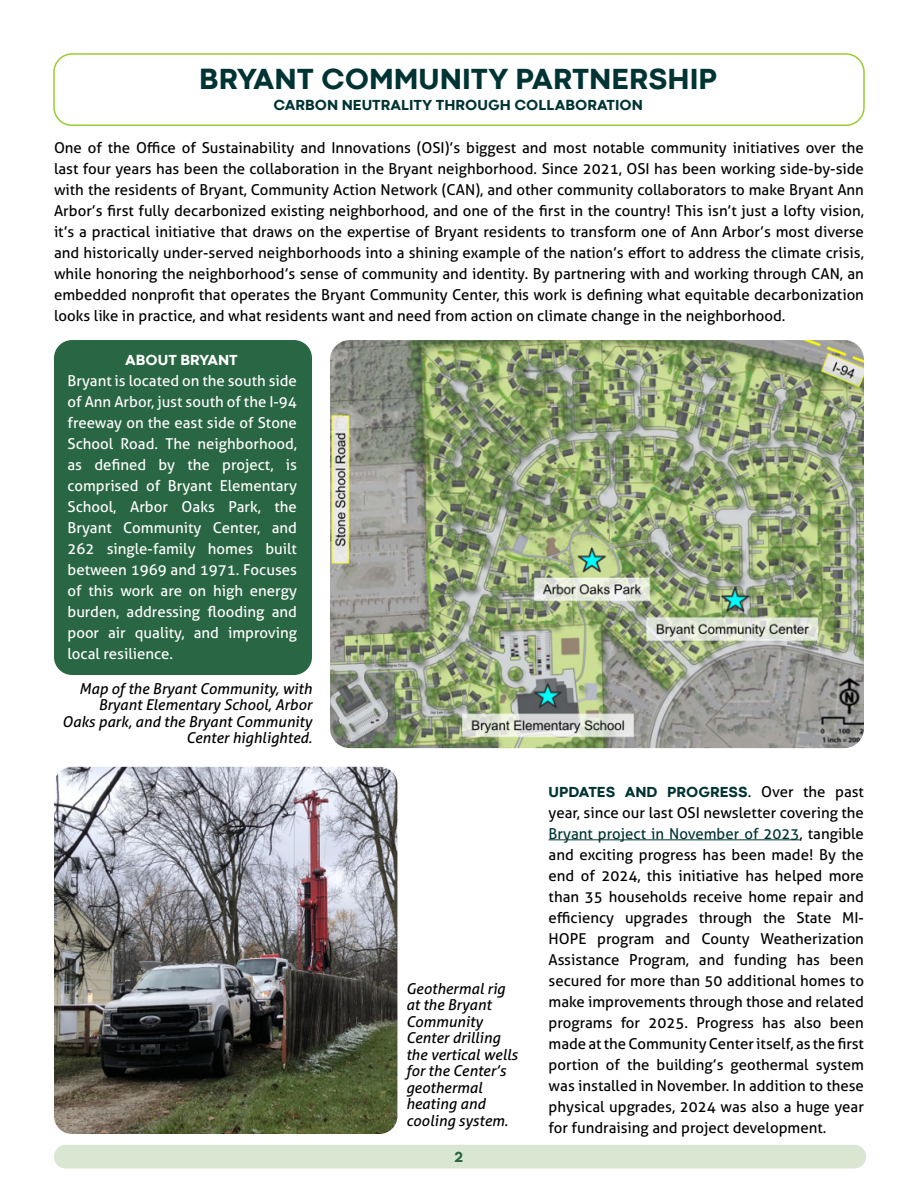
<style>
.page{position:relative;width:918px;height:1188px;background:#fff}
.page>*{position:absolute;margin:0;border:0;box-sizing:border-box;transform-origin:0 0}
.t1{font:800 30px "Codec Cold";color:#033}
.t2{font:15px/21px "Aller";color:#000;text-align:justify}
.t3{font:15px/21px "Aller";color:#fff;text-align:justify}
.t4{font:italic 15px/16.5px "Aller";color:#000;text-align:right}
.t5{font:800 15px "Codec Cold";color:#033}
.t6{font:800 15px "Codec Cold";color:#fff}
.t7{font:800 15px "Codec Cold";color:#296643}
.s1{font-family:"Aller";font-weight:400;color:#000}
.s2{color:#033}
</style>
<div class="page">
<div style="left:54px;top:1145px;width:812px;height:24px;background:#d9e6d2;border-radius:12px"></div>
<div style="left:53px;top:53px;width:812px;height:73px;border:2px solid #9c3;border-radius:18px"></div>
<div style="left:54px;top:340px;width:258px;height:335px;background:#296643;border-radius:18px"></div>
<hr style="left:549px;top:839px;width:251px;height:1px;background:#033">
<img style="left:330px;top:340px;width:534px;height:408px">
<img style="left:54px;top:767px;width:343px;height:367px">
<h1 class="t1" style="left:199px;top:61px;width:519px">BRYANT COMMUNITY PARTNERSHIP</h1>
<p class="t5" style="left:274px;top:96px;width:371px">CARBON NEUTRALITY THROUGH COLLABORATION</p>
<p class="t2" style="left:54px;top:137px;width:812px">One of the Office of Sustainability and Innovations (OSI)’s biggest and most notable community initiatives over the last four years has been the collaboration in the Bryant neighborhood. Since 2021, OSI has been working side-by-side with the residents of Bryant, Community Action Network (CAN), and other community collaborators to make Bryant Ann Arbor’s first fully decarbonized existing neighborhood, and one of the first in the country! This isn’t just a lofty vision, it’s a practical initiative that draws on the expertise of Bryant residents to transform one of Ann Arbor’s most diverse and historically under-served neighborhoods into a shining example of the nation’s effort to address the climate crisis, while honoring the neighborhood’s sense of community and identity. By partnering with and working through CAN, an embedded nonprofit that operates the Bryant Community Center, this work is defining what equitable decarbonization looks like in practice, and what residents want and need from action on climate change in the neighborhood.</p>
<p class="t6" style="left:125px;top:350px;width:114px">ABOUT BRYANT</p>
<p class="t3" style="left:67px;top:370px;width:231px">Bryant is located on the south side of Ann Arbor, just south of the I-94 freeway on the east side of Stone School Road. The neighborhood, as defined by the project, is comprised of Bryant Elementary School, Arbor Oaks Park, the Bryant Community Center, and 262 single-family homes built between 1969 and 1971. Focuses of this work are on high energy burden, addressing flooding and poor air quality, and improving local resilience.</p>
<p class="t4" style="left:62px;top:680px;width:251px">Map of the Bryant Community, with<br>Bryant Elementary School, Arbor<br>Oaks park, and the Bryant Community<br>Center highlighted.</p>
<p class="t4" style="left:406px;top:980px;width:113px;text-align:left">Geothermal rig at the Bryant<br>Community<br>Center drilling the vertical wells for the Center’s geothermal heating and cooling system.</p>
<p class="t7" style="left:455px;top:1147px;width:10px">2</p>
<p class="t5" style="left:549px;top:783px;width:317px">UPDATES AND PROGRESS<span class="s1">. Over the past</span></p>
<p class="t2" style="left:549px;top:802px;width:317px">year, since our last OSI newsletter covering the <span class="s2">Bryant project in November of 2023</span>, tangible and exciting progress has been made! By the end of 2024, this initiative has helped more than 35 households receive home repair and efficiency upgrades through the State MI-HOPE program and County Weatherization Assistance Program, and funding has been secured for more than 50 additional homes to make improvements through those and related programs for 2025. Progress has also been made at the Community Center itself, as the first portion of the building’s geothermal system was installed in November. In addition to these physical upgrades, 2024 was also a huge year for fundraising and project development.</p>
</div>
